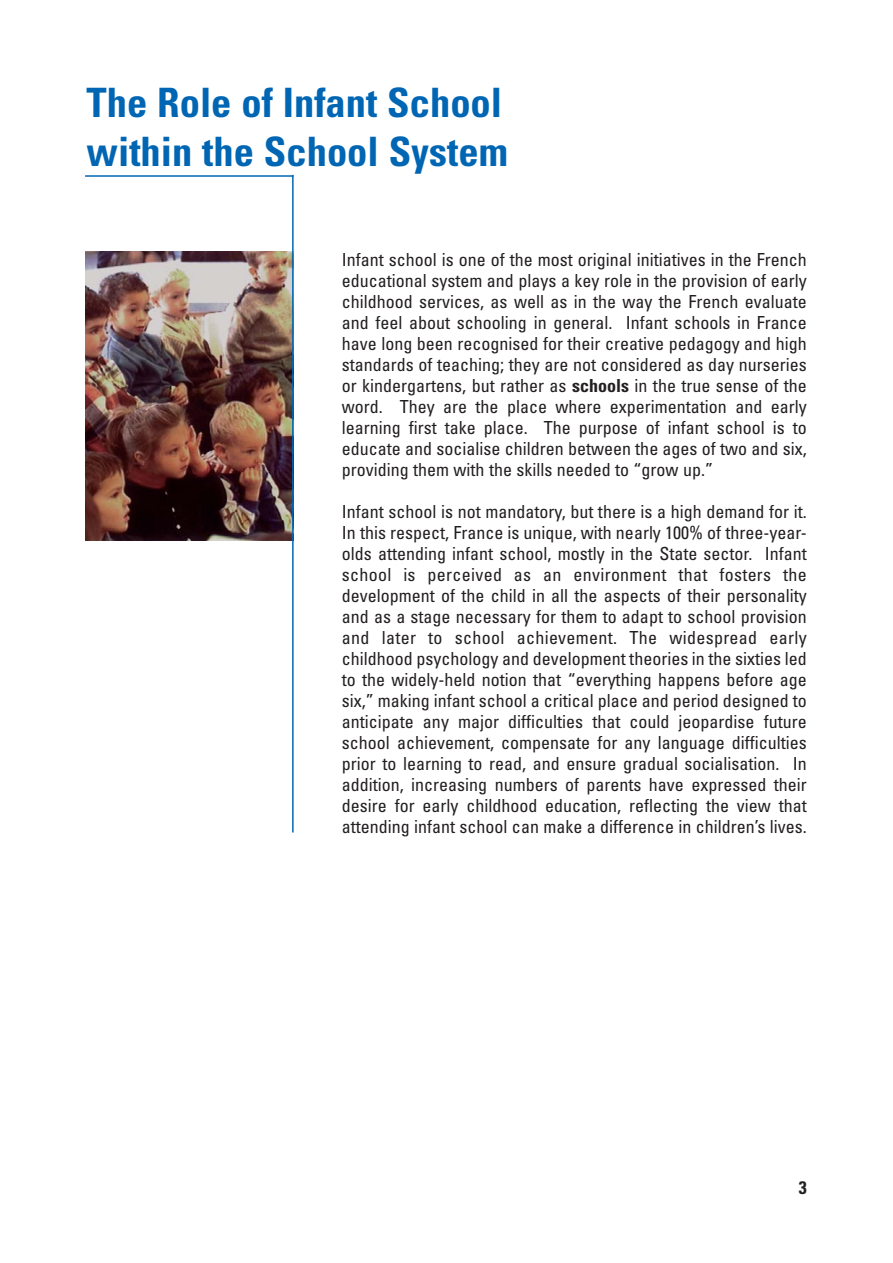
<style>
.page{position:relative;width:893px;height:1263px;background:#fff}
.page>*{position:absolute;margin:0;border:0;box-sizing:border-box;transform-origin:0 0}
.t1{font:700 condensed 40.5px/48.6px "Univers";color:#0066b3}
.t2{font:condensed 18px/21px "Univers";color:#231f20;text-align:justify}
.t3{font:700 condensed 18px "Univers";color:#231f20}
.s1{font-weight:700}
</style>
<div class="page">
<img style="left:85px;top:252px;width:207px;height:288px">
<hr style="left:85px;top:175px;width:208px;height:2px;background:#0066b3">
<hr style="left:292px;top:175px;width:1px;height:657px;background:#0066b3">
<h1 class="t1" style="left:87px;top:83px;width:423px">The Role of Infant School within the School System</h1>
<p class="t2" style="left:342px;top:250px;width:466px">Infant school is one of the most original initiatives in the French educational system and plays a key role in the provision of early childhood services, as well as in the way the French evaluate and feel about schooling in general. Infant schools in France have long been recognised for their creative pedagogy and high standards of teaching; they are not considered as day nurseries or kindergartens, but rather as <span class="s1">schools</span> in the true sense of the word. They are the place where experimentation and early learning first take place. The purpose of infant school is to educate and socialise children between the ages of two and six, providing them with the skills needed to “grow up.”</p>
<p class="t2" style="left:342px;top:502px;width:466px">Infant school is not mandatory, but there is a high demand for it.<br>In this respect, France is unique, with nearly 100% of three-year&shy;olds attending infant school, mostly in the State sector. Infant school is perceived as an environment that fosters the development of the child in all the aspects of their personality and as a stage necessary for them to adapt to school provision and later to school achievement. The widespread early childhood psychology and development theories in the sixties led to the widely-held notion that “everything happens before age six,” making infant school a critical place and period designed to anticipate any major difficulties that could jeopardise future school achievement, compensate for any language difficulties prior to learning to read, and ensure gradual socialisation. In addition, increasing numbers of parents have expressed their desire for early childhood education, reflecting the view that attending infant school can make a difference in children’s lives.</p>
<p class="t3" style="left:798px;top:1181px;width:9px">3</p>
</div>
